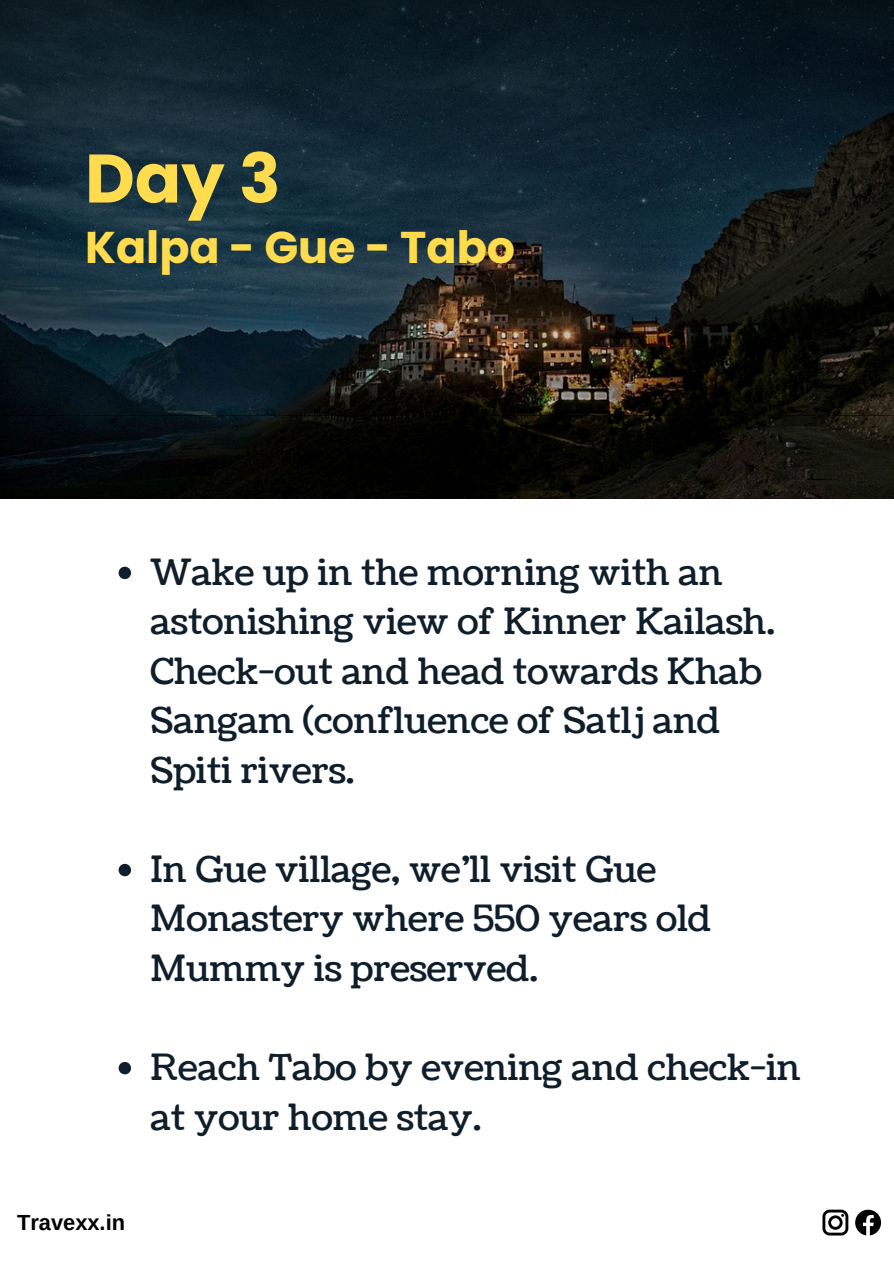
<style>
.page{position:relative;width:894px;height:1264px;background:#fff}
.page>*{position:absolute;margin:0;border:0;box-sizing:border-box;transform-origin:0 0}
.t1{font:700 68.4px "Poppins";color:#ffdc4e}
.t2{font:700 44.4px "Poppins";color:#ffdc4e}
.t3{font:36px/49.5px "Coustard";color:#0e1e2b}
.t4{font:700 21.9px "Arimo";color:#000}
</style>
<div class="page">
<svg style="left:855px;top:1209px;width:25px;height:26px"></svg>
<svg style="left:822px;top:1209px;width:26px;height:26px"></svg>
<svg style="left:119px;top:566px;width:12px;height:13px"></svg>
<svg style="left:119px;top:863px;width:12px;height:13px"></svg>
<svg style="left:119px;top:1062px;width:12px;height:12px"></svg>
<img style="left:0;top:415px;width:893px;height:83px">
<svg style="left:0;top:0;width:893px;height:415px;background:#15232a"></svg>
<p class="t1" style="left:85px;top:131px;width:197px">Day 3</p>
<p class="t2" style="left:85px;top:217px;width:431px">Kalpa - Gue - Tabo</p>
<p class="t3" style="left:150px;top:548px;width:626px">Wake up in the morning with an astonishing view of Kinner Kailash.<br>Check-out and head towards Khab<br>Sangam (confluence of Satlj and<br>Spiti rivers.</p>
<p class="t3" style="left:150px;top:845px;width:561px">In Gue village, we’ll visit Gue<br>Monastery where 550 years old<br>Mummy is preserved.</p>
<p class="t3" style="left:150px;top:1043px;width:651px">Reach Tabo by evening and check-in at your home stay.</p>
<h1 class="t4" style="left:17px;top:1210px;width:110px">Travexx.in</h1>
</div>
